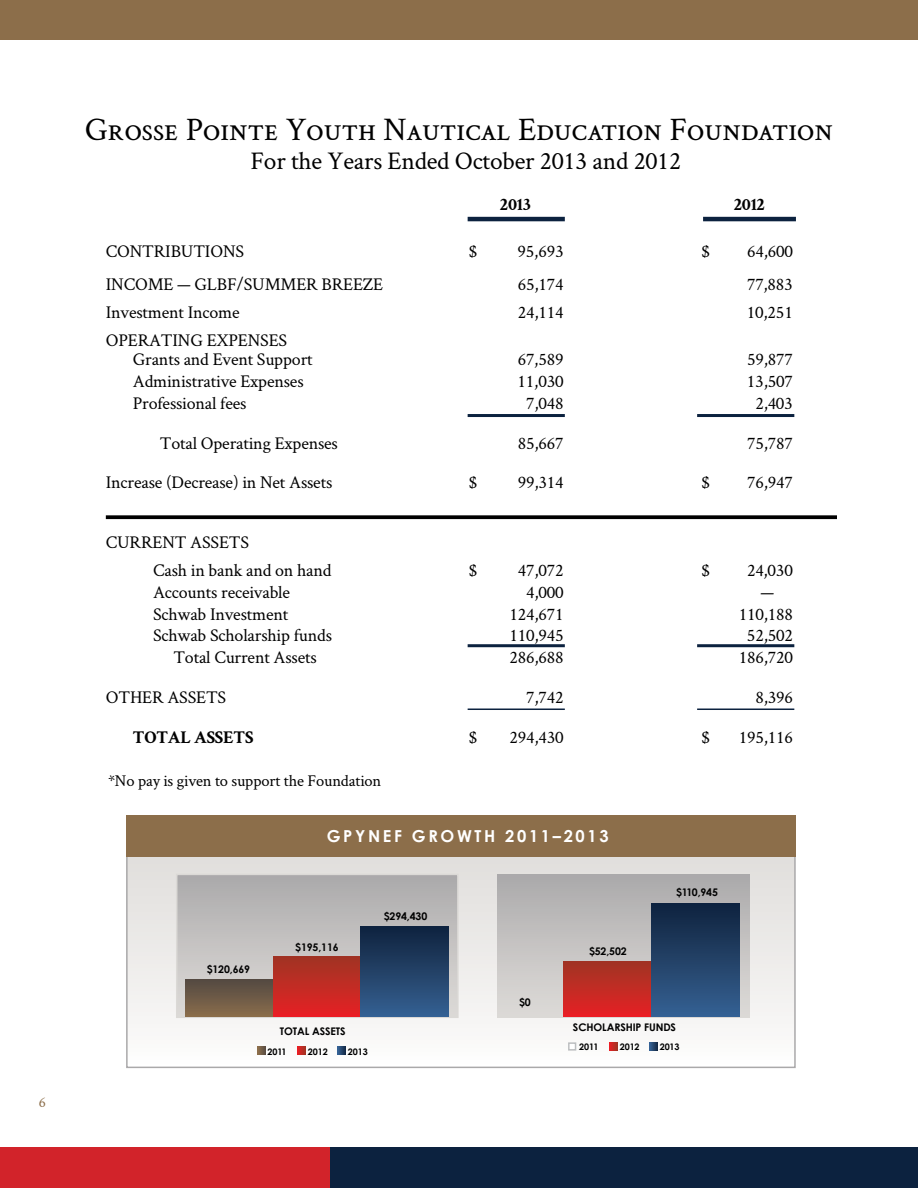
<style>
.page{position:relative;width:918px;height:1188px;background:#fff}
.page>*{position:absolute;margin:0;border:0;box-sizing:border-box;transform-origin:0 0}
.t1{font:33px "Crimson";color:#000}
.t2{font:25.5px "Crimson";letter-spacing:-.01em;color:#000}
.t3{font:18px/19.5px "Crimson";letter-spacing:-.01em;color:#000}
.t4{font:700 18px "Crimson";letter-spacing:-.01em;color:#000}
.t5{font:16.5px "Crimson";letter-spacing:-.01em;color:#000}
.t6{font:700 16.5px "Century Gothic";letter-spacing:.16em;color:#fff}
.t7{font:15px "Crimson";color:#8c6e4a}
.t8{font:700 10.5px "Century Gothic";letter-spacing:-.01em;color:#000}
.t9{font:700 9px "Century Gothic";letter-spacing:-.01em;color:#000}
</style>
<div class="page">
<svg style="left:106px;top:515px;width:731px;height:4px;background:#151515"></svg>
<hr style="left:703px;top:217px;width:93px;height:4px;background:#0c223f">
<hr style="left:468px;top:217px;width:97px;height:4px;background:#0c223f">
<hr style="left:468px;top:414px;width:97px;height:3px;background:#0c223f">
<hr style="left:468px;top:644px;width:97px;height:3px;background:#0c223f">
<hr style="left:468px;top:709px;width:97px;height:1px;background:#0c223f">
<hr style="left:697px;top:414px;width:97px;height:3px;background:#0c223f">
<hr style="left:697px;top:644px;width:97px;height:3px;background:#0c223f">
<hr style="left:697px;top:709px;width:97px;height:1px;background:#0c223f">
<svg style="left:129px;top:856px;width:664px;height:199px"></svg>
<div style="left:498px;top:874px;width:251px;height:143px;background:linear-gradient(to bottom,#abaaab,#dedcd9)"></div>
<div style="left:564px;top:962px;width:88px;height:54px;background:linear-gradient(to bottom,#a03523,#e52124)"></div>
<div style="left:651px;top:903px;width:88px;height:113px;background:linear-gradient(to bottom,#0f223d,#356092)"></div>
<svg style="left:338px;top:1047px;width:8px;height:8px"></svg>
<svg style="left:297px;top:1047px;width:8px;height:8px"></svg>
<svg style="left:258px;top:1047px;width:8px;height:8px"></svg>
<svg style="left:650px;top:1042px;width:8px;height:9px"></svg>
<svg style="left:609px;top:1042px;width:8px;height:9px"></svg>
<svg style="left:568px;top:1042px;width:8px;height:9px"></svg>
<div style="left:177px;top:874px;width:281px;height:143px;background:linear-gradient(to bottom,#aeadaf,#d3cdc8)"></div>
<div style="left:176px;top:874px;width:283px;height:144px;border:2px solid #dbd9d6"></div>
<div style="left:186px;top:979px;width:88px;height:38px;background:linear-gradient(to bottom,#534942,#896c4b)"></div>
<div style="left:273px;top:957px;width:88px;height:60px;background:linear-gradient(to bottom,#9f3523,#e72024)"></div>
<div style="left:360px;top:927px;width:88px;height:90px;background:linear-gradient(to bottom,#0f233e,#356091)"></div>
<div style="left:126px;top:815px;width:670px;height:41px;background:#8c6e4a"></div>
<div style="left:0;top:0;width:918px;height:40px;background:#8c6e4a"></div>
<div style="left:330px;top:1148px;width:588px;height:40px;background:#0c223f"></div>
<div style="left:0;top:1148px;width:330px;height:40px;background:#d2232a"></div>
<p class="t7" style="left:39px;top:1092px;width:9px">6</p>
<h1 class="t1" style="left:85px;top:107px;width:750px">Grosse Pointe Youth Nautical Education Foundation</h1>
<h2 class="t2" style="left:250px;top:143px;width:432px">For the Years Ended October 2013 and 2012</h2>
<p class="t4" style="left:500px;top:194px;width:32px">2013</p>
<p class="t4" style="left:734px;top:194px;width:33px">2012</p>
<p class="t3" style="left:106px;top:241px;width:140px">CONTRIBUTIONS</p>
<p class="t3" style="left:469px;top:241px;width:10px">$</p>
<p class="t3" style="left:518px;top:241px;width:47px">95,693</p>
<p class="t3" style="left:701px;top:241px;width:10px">$</p>
<p class="t3" style="left:747px;top:241px;width:47px">64,600</p>
<p class="t3" style="left:106px;top:274px;width:279px">INCOME — GLBF/SUMMER BREEZE</p>
<p class="t3" style="left:518px;top:274px;width:47px">65,174</p>
<p class="t3" style="left:747px;top:274px;width:47px">77,883</p>
<p class="t3" style="left:106px;top:302px;width:135px">Investment Income</p>
<p class="t3" style="left:518px;top:302px;width:47px">24,114</p>
<p class="t3" style="left:747px;top:302px;width:47px">10,251</p>
<p class="t3" style="left:133px;top:330px;width:181px;text-indent:-27px">OPERATING EXPENSES<br>Grants and Event Support</p>
<p class="t3" style="left:518px;top:349px;width:47px">67,589</p>
<p class="t3" style="left:747px;top:349px;width:47px">59,877</p>
<p class="t3" style="left:133px;top:371px;width:172px">Administrative Expenses</p>
<p class="t3" style="left:518px;top:371px;width:47px">11,030</p>
<p class="t3" style="left:747px;top:371px;width:47px">13,507</p>
<p class="t3" style="left:133px;top:393px;width:115px">Professional fees</p>
<p class="t3" style="left:526px;top:393px;width:39px">7,048</p>
<p class="t3" style="left:755px;top:393px;width:39px">2,403</p>
<p class="t3" style="left:160px;top:432px;width:180px">Total Operating Expenses</p>
<p class="t3" style="left:518px;top:432px;width:47px">85,667</p>
<p class="t3" style="left:747px;top:432px;width:47px">75,787</p>
<p class="t3" style="left:106px;top:472px;width:228px">Increase (Decrease) in Net Assets</p>
<p class="t3" style="left:469px;top:472px;width:10px">$</p>
<p class="t3" style="left:518px;top:472px;width:47px">99,314</p>
<p class="t3" style="left:701px;top:472px;width:10px">$</p>
<p class="t3" style="left:747px;top:472px;width:47px">76,947</p>
<p class="t3" style="left:153px;top:528px;width:180px;line-height:28.2px;text-indent:-47px">CURRENT ASSETS<br>Cash in bank and on hand</p>
<p class="t3" style="left:469px;top:560px;width:10px">$</p>
<p class="t3" style="left:518px;top:560px;width:47px">47,072</p>
<p class="t3" style="left:701px;top:560px;width:10px">$</p>
<p class="t3" style="left:747px;top:560px;width:47px">24,030</p>
<p class="t3" style="left:153px;top:582px;width:138px">Accounts receivable</p>
<p class="t3" style="left:526px;top:582px;width:39px">4,000</p>
<p class="t3" style="left:761px;top:582px;width:15px">—</p>
<p class="t3" style="left:153px;top:604px;width:137px">Schwab Investment</p>
<p class="t3" style="left:509px;top:604px;width:56px">124,671</p>
<p class="t3" style="left:739px;top:604px;width:56px">110,188</p>
<p class="t3" style="left:153px;top:625px;width:180px">Schwab Scholarship funds</p>
<p class="t3" style="left:509px;top:625px;width:56px">110,945</p>
<p class="t3" style="left:747px;top:625px;width:47px">52,502</p>
<p class="t3" style="left:173px;top:647px;width:145px">Total Current Assets</p>
<p class="t3" style="left:509px;top:647px;width:56px">286,688</p>
<p class="t3" style="left:739px;top:647px;width:56px">186,720</p>
<p class="t3" style="left:106px;top:687px;width:122px">OTHER ASSETS</p>
<p class="t3" style="left:526px;top:687px;width:39px">7,742</p>
<p class="t3" style="left:755px;top:687px;width:39px">8,396</p>
<p class="t4" style="left:133px;top:726px;width:122px">TOTAL ASSETS</p>
<p class="t3" style="left:469px;top:726px;width:10px">$</p>
<p class="t3" style="left:509px;top:726px;width:56px">294,430</p>
<p class="t3" style="left:701px;top:726px;width:10px">$</p>
<p class="t3" style="left:739px;top:726px;width:56px">195,116</p>
<p class="t5" style="left:108px;top:769px;width:275px">*No pay is given to support the Foundation</p>
<p class="t6" style="left:327px;top:826px;width:283px">GPYNEF GROWTH 2011–2013</p>
<p class="t8" style="left:207px;top:963px;width:45px">$120,669</p>
<p class="t8" style="left:295px;top:941px;width:45px">$195,116</p>
<p class="t8" style="left:384px;top:910px;width:45px">$294,430</p>
<p class="t8" style="left:280px;top:1024px;width:67px">TOTAL ASSETS</p>
<p class="t9" style="left:267px;top:1046px;width:21px">2011</p>
<p class="t9" style="left:308px;top:1046px;width:21px">2012</p>
<p class="t9" style="left:348px;top:1046px;width:21px">2013</p>
<p class="t8" style="left:519px;top:995px;width:13px">$0</p>
<p class="t8" style="left:589px;top:944px;width:39px">$52,502</p>
<p class="t8" style="left:676px;top:886px;width:43px">$110,945</p>
<p class="t8" style="left:573px;top:1021px;width:105px">SCHOLARSHIP FUNDS</p>
<p class="t9" style="left:579px;top:1041px;width:21px">2011</p>
<p class="t9" style="left:620px;top:1041px;width:21px">2012</p>
<p class="t9" style="left:660px;top:1041px;width:21px">2013</p>
</div>
